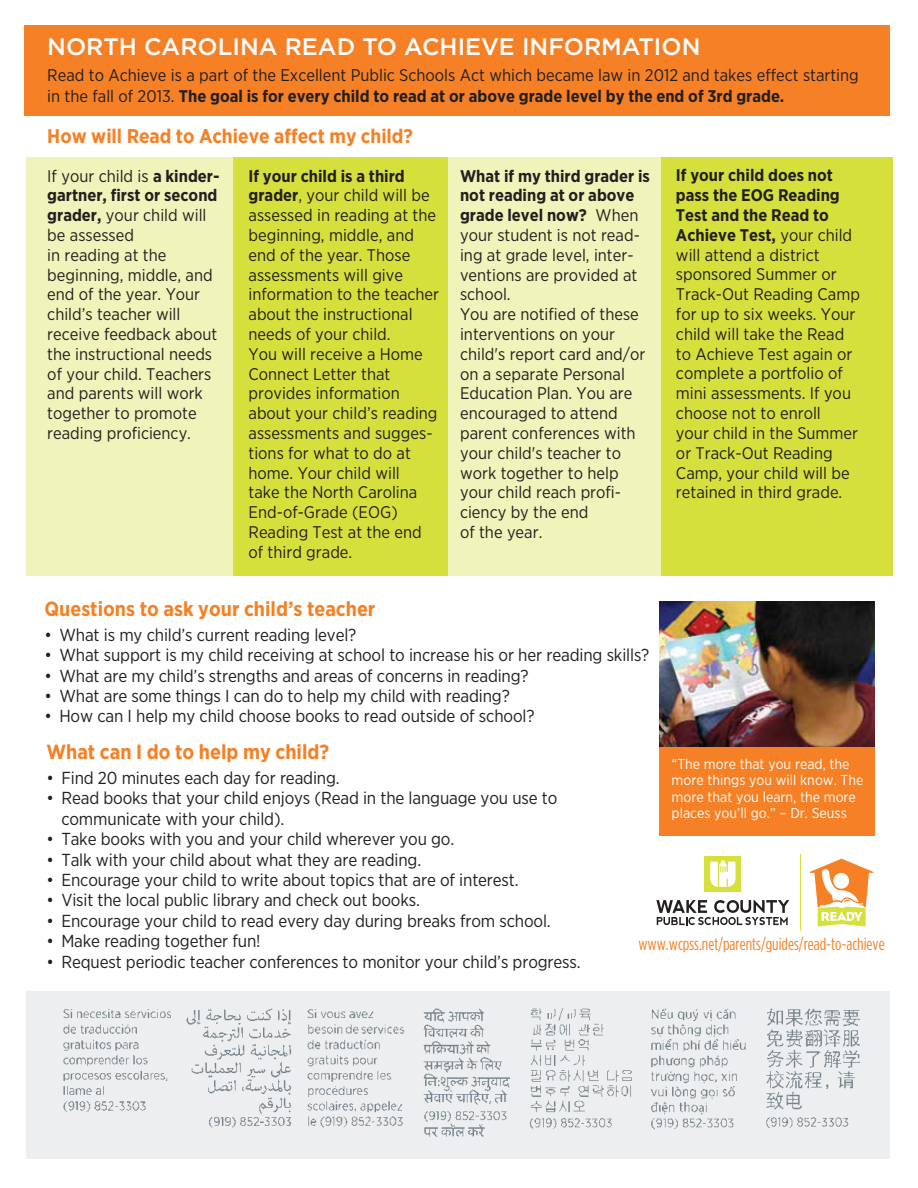
<style>
.page{position:relative;width:918px;height:1188px;background:#fff}
.page>*{position:absolute;margin:0;border:0;box-sizing:border-box;transform-origin:0 0}
.t1{font:500 23.85px "Gotham";color:#fff}
.t2{font:700 20.4px "Gotham Narrow";color:#f58025}
.t3{font:700 19.8px "Gotham Narrow";color:#f58025}
.t4{font:17.4px/20.4px "Gotham Narrow";letter-spacing:-.01em;color:#231f20}
.t5{font:17.25px "Gotham Condensed";color:#f58025}
.t6{font:16.8px/19.8px "Gotham Narrow";color:#231f20}
.t7{font:14.25px/16.4px "Gotham Narrow";color:#fff}
.s1{font-weight:700}
</style>
<div class="page">
<div style="left:26px;top:156px;width:867px;height:419px;background:#d6e03d"></div>
<div style="left:26px;top:157px;width:207px;height:419px;background:#f0f4ba"></div>
<div style="left:448px;top:157px;width:212px;height:445px;background:#f0f4ba"></div>
<div style="left:24px;top:25px;width:866px;height:93px;background:#f58025"></div>
<div style="left:0;top:116px;width:902px;height:41px;background:#fff"></div>
<div style="left:26px;top:991px;width:864px;height:167px;background:#eceeef"></div>
<div style="left:659px;top:602px;width:216px;height:234px;background:#f58025"></div>
<img style="left:659px;top:602px;width:216px;height:145px">
<svg style="left:810px;top:859px;width:63px;height:68px"></svg>
<svg style="left:656px;top:900px;width:133px;height:25px"></svg>
<div style="left:705px;top:856px;width:36px;height:36px;background:#d6e03d"></div>
<svg style="left:710px;top:860px;width:26px;height:27px"></svg>
<img style="left:63px;top:1008px;width:797px;height:129px">
<hr style="left:800px;top:854px;width:1px;height:77px;background:#d6e03d">
<h1 class="t1" style="left:47px;top:32px;width:655px">NORTH CAROLINA READ TO ACHIEVE INFORMATION</h1>
<p class="t6" style="left:47px;top:65px;width:813px;line-height:20.2px">Read to Achieve is a part of the Excellent Public Schools Act which became law in 2012 and takes effect starting in the fall of 2013. <span class="s1">The goal is for every child to read at or above grade level by the end of 3rd grade.</span></p>
<p class="t3" style="left:47px;top:124px;width:367px">How will Read to Achieve affect my child?</p>
<p class="t6" style="left:249px;top:166px;width:192px"><span class="s1">If your child is a third grader</span>, your child will be assessed in reading at the beginning, middle, and end of the year. Those assessments will give information to the teacher about the instructional needs of your child.<br>You will receive a Home<br>Connect Letter that provides information about your child’s reading assessments and sugges&shy;tions for what to do at home. Your child will<br>take the North Carolina<br>End-of-Grade (EOG)<br>Reading Test at the end of third grade.</p>
<p class="t6" style="left:460px;top:166px;width:191px"><span class="s1">What if my third grader is not reading at or above grade level now?</span> When your student is not read&shy;ing at grade level, inter&shy;ventions are provided at school.<br>You are notified of these interventions on your child's report card and/or on a separate Personal<br>Education Plan. You are encouraged to attend parent conferences with your child's teacher to work together to help your child reach profi&shy;ciency by the end<br>of the year.</p>
<p class="t6" style="left:676px;top:165px;width:186px"><span class="s1">If your child does not pass the EOG Reading<br>Test and the Read to<br>Achieve Test,</span> your child will attend a district sponsored Summer or<br>Track-Out Reading Camp for up to six weeks. Your child will take the Read to Achieve Test again or complete a portfolio of mini assessments. If you choose not to enroll<br>your child in the Summer or Track-Out Reading<br>Camp, your child will be retained in third grade.</p>
<p class="t6" style="left:47px;top:166px;width:174px">If your child is <span class="s1">a kinder&shy;gartner, first or second grader,</span> your child will be assessed<br>in reading at the beginning, middle, and end of the year. Your child’s teacher will receive feedback about the instructional needs of your child. Teachers and parents will work together to promote reading proficiency.</p>
<p class="t2" style="left:44px;top:597px;width:333px">Questions to ask your child’s teacher</p>
<p class="t4" style="left:44px;top:624px;width:313px">• What is my child’s current reading level?</p>
<p class="t4" style="left:44px;top:645px;width:606px">• What support is my child receiving at school to increase his or her reading skills?</p>
<p class="t4" style="left:44px;top:665px;width:486px">• What are my child’s strengths and areas of concerns in reading?</p>
<p class="t4" style="left:44px;top:686px;width:467px">• What are some things I can do to help my child with reading?</p>
<p class="t4" style="left:44px;top:706px;width:492px">• How can I help my child choose books to read outside of school?</p>
<p class="t2" style="left:46px;top:740px;width:284px">What can I do to help my child?</p>
<p class="t4" style="left:46px;top:767px;width:295px">• Find 20 minutes each day for reading.</p>
<p class="t4" style="left:61px;top:788px;width:498px;text-indent:-15px">• Read books that your child enjoys (Read in the language you use to communicate with your child).</p>
<p class="t4" style="left:46px;top:829px;width:409px">• Take books with you and your child wherever you go.</p>
<p class="t4" style="left:46px;top:849px;width:376px">• Talk with your child about what they are reading.</p>
<p class="t4" style="left:46px;top:869px;width:474px">• Encourage your child to write about topics that are of interest.</p>
<p class="t4" style="left:46px;top:890px;width:375px">• Visit the local public library and check out books.</p>
<p class="t4" style="left:46px;top:910px;width:506px">• Encourage your child to read every day during breaks from school.</p>
<p class="t4" style="left:46px;top:931px;width:216px">• Make reading together fun!</p>
<p class="t4" style="left:46px;top:951px;width:536px">• Request periodic teacher conferences to monitor your child’s progress.</p>
<p class="t7" style="left:672px;top:756px;width:193px">“The more that you read, the more things you will know. The more that you learn, the more places you’ll go.” – Dr. Seuss</p>
<p class="t5" style="left:638px;top:935px;width:248px">www.wcpss.net/parents/guides/read-to-achieve</p>
</div>
